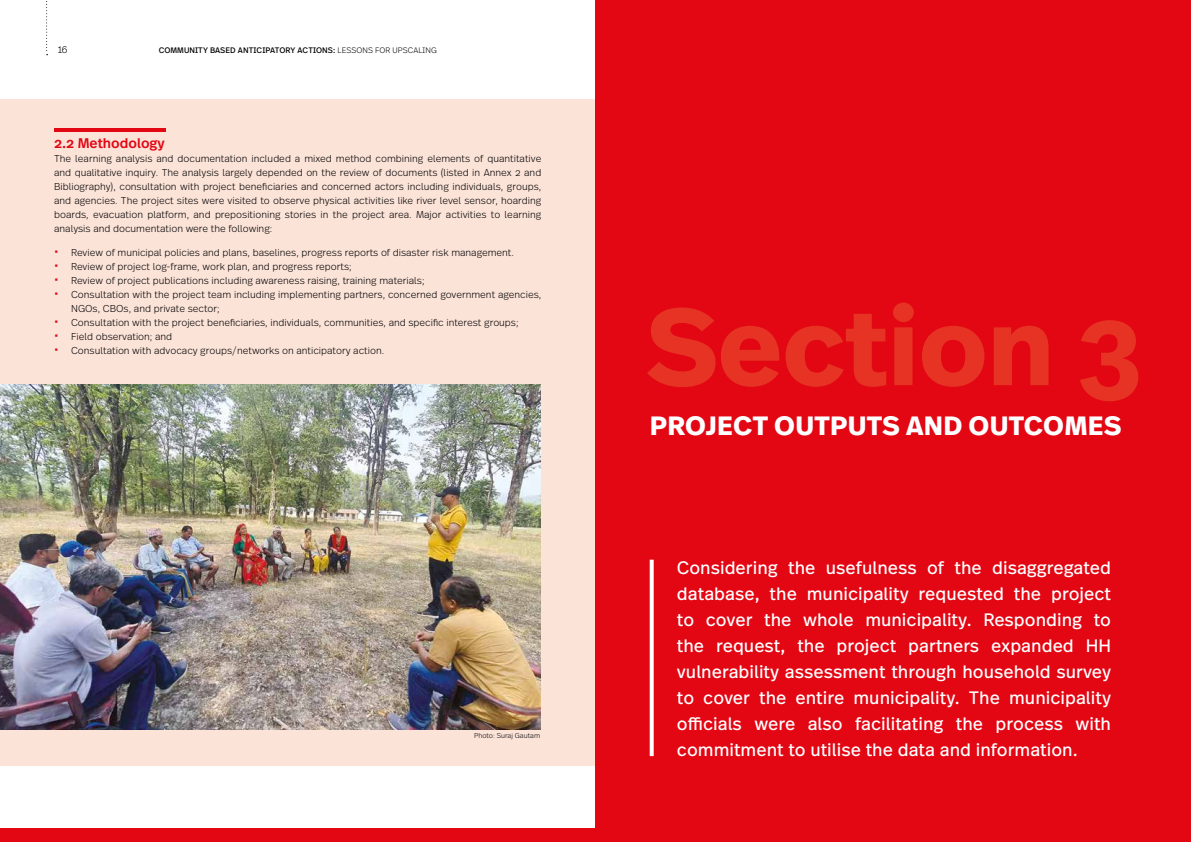
<style>
.page{position:relative;width:1191px;height:842px;background:#fff}
.page>*{position:absolute;margin:0;border:0;box-sizing:border-box;transform-origin:0 0}
.t1{font:700 108.2px "Real Text OT";color:#e63323}
.t2{font:700 26.5px "Real Text OT";letter-spacing:.01em;color:#fff}
.t3{font:18px/26px "Real Text OT";color:#fff;text-align:justify}
.t4{font:500 14px "Real Text OT";color:#e30613}
.t5{font:300 10px/14px "Real Text OT";color:#000;text-align:justify}
.t6{font:8px "Real Text OT";letter-spacing:.01em;color:#000}
.t7{font:300 7px "Real Text OT";color:#000}
.s1{font-weight:300}
.s2{font-size:14px;color:#e30613}
</style>
<div class="page">
<div style="left:0;top:828px;width:1191px;height:14px;background:#e30613"></div>
<svg style="left:46px;top:1px;width:2px;height:54px"></svg>
<div style="left:0;top:99px;width:595px;height:666px;background:#fce3d8"></div>
<img style="left:0;top:384px;width:540px;height:345px">
<div style="left:595px;top:0;width:596px;height:842px;background:#e30613"></div>
<hr style="left:54px;top:129px;width:111px;height:3px;background:#e30613">
<svg style="left:649px;top:560px;width:4px;height:196px"></svg>
<p class="t5" style="left:57px;top:43px;width:12px">16</p>
<p class="t6" style="left:159px;top:46px;width:280px">COMMUNITY BASED ANTICIPATORY ACTIONS: <span class="s1">LESSONS FOR UPSCALING</span></p>
<h3 class="t4" style="left:54px;top:134px;width:112px">2.2 Methodology</h3>
<p class="t5" style="left:54px;top:151px;width:489px">The learning analysis and documentation included a mixed method combining elements of quantitative and qualitative inquiry. The analysis largely depended on the review of documents (listed in Annex 2 and Bibliography), consultation with project beneficiaries and concerned actors including individuals, groups, and agencies. The project sites were visited to observe physical activities like river level sensor, hoarding boards, evacuation platform, and prepositioning stories in the project area. Major activities to learning analysis and documentation were the following:</p>
<p class="t5" style="left:54px;top:245px;width:461px"><span class="s2">•</span> Review of municipal policies and plans, baselines, progress reports of disaster risk management.</p>
<p class="t5" style="left:54px;top:259px;width:299px"><span class="s2">•</span> Review of project log-frame, work plan, and progress reports;</p>
<p class="t5" style="left:54px;top:273px;width:372px"><span class="s2">•</span> Review of project publications including awareness raising, training materials;</p>
<p class="t5" style="left:71px;top:287px;width:472px;text-indent:-17px"><span class="s2">•</span> Consultation with the project team including implementing partners, concerned government agencies,<br>NGOs, CBOs, and private sector;</p>
<p class="t5" style="left:54px;top:315px;width:466px"><span class="s2">•</span> Consultation with the project beneficiaries, individuals, communities, and specific interest groups;</p>
<p class="t5" style="left:54px;top:329px;width:120px"><span class="s2">•</span> Field observation; and</p>
<p class="t5" style="left:54px;top:343px;width:332px"><span class="s2">•</span> Consultation with advocacy groups/networks on anticipatory action.</p>
<p class="t7" style="left:474px;top:731px;width:68px">Photo: Suraj Gautam</p>
<h1 class="t1" style="left:645px;top:276px;width:496px">Section 3</h1>
<h2 class="t2" style="left:650px;top:408px;width:473px">PROJECT OUTPUTS AND OUTCOMES</h2>
<p class="t3" style="left:677px;top:555px;width:436px">Considering the usefulness of the disaggregated database, the municipality requested the project to cover the whole municipality. Responding to the request, the project partners expanded HH vulnerability assessment through household survey to cover the entire municipality. The municipality officials were also facilitating the process with commitment to utilise the data and information.</p>
</div>
